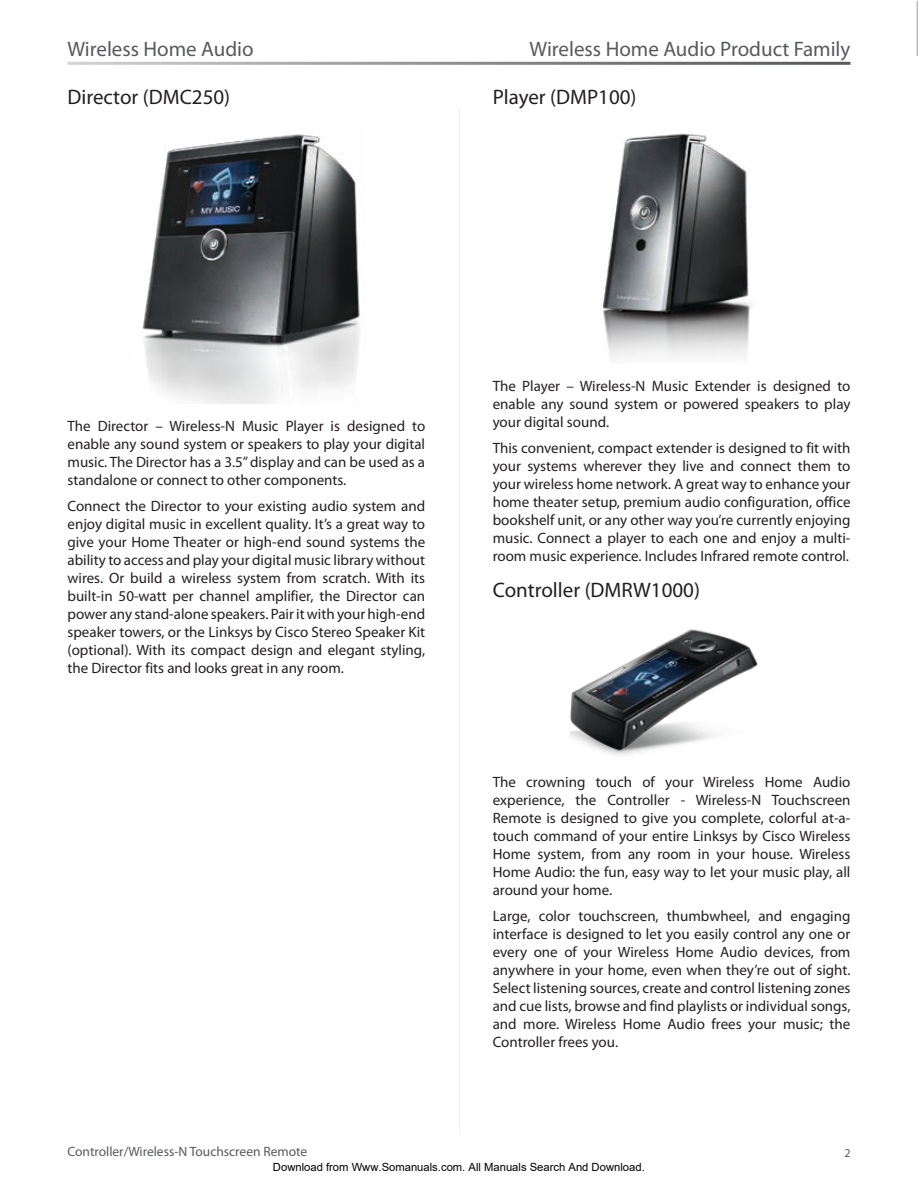
<style>
.page{position:relative;width:918px;height:1188px;background:#fff}
.page>*{position:absolute;margin:0;border:0;box-sizing:border-box;transform-origin:0 0}
.t1{font:21px "Myriad Pro";color:#231f20}
.t2{font:21px "Myriad Pro";color:#58595b}
.t3{font:15px/18px "Myriad Pro";color:#231f20;text-align:justify}
.t4{font:13.5px "Myriad Pro";color:#58595b}
.t5{font:12px "Myriad Pro";color:#58595b}
.t6{font:11.25px "Arial";color:#000}
</style>
<div class="page">
<hr style="left:916px;top:1px;width:2px;height:55px;background:#bcbec0">
<hr style="left:459px;top:108px;width:1px;height:1026px;background:#bcbec0">
<hr style="left:68px;top:62px;width:782px;height:3px;background:#58595b">
<img style="left:142px;top:134px;width:218px;height:269px">
<img style="left:602px;top:133px;width:150px;height:226px">
<img style="left:570px;top:629px;width:188px;height:126px">
<h1 class="t2" style="left:68px;top:36px;width:188px">Wireless Home Audio</h1>
<h1 class="t1" style="left:68px;top:84px;width:164px">Director (DMC250)</h1>
<h1 class="t2" style="left:530px;top:36px;width:322px">Wireless Home Audio Product Family</h1>
<h1 class="t1" style="left:493px;top:84px;width:145px">Player (DMP100)</h1>
<p class="t3" style="left:68px;top:417px;width:359px">The Director – Wireless-N Music Player is designed to enable any sound system or speakers to play your digital music. The Director has a 3.5” display and can be used as a standalone or connect to other components.</p>
<p class="t3" style="left:68px;top:497px;width:359px">Connect the Director to your existing audio system and enjoy digital music in excellent quality. It’s a great way to give your Home Theater or high-end sound systems the ability to access and play your digital music library without wires. Or build a wireless system from scratch. With its built-in 50-watt per channel amplifier, the Director can power any stand-alone speakers. Pair it with your high‑end speaker towers, or the Linksys by Cisco Stereo Speaker Kit (optional). With its compact design and elegant styling, the Director fits and looks great in any room.</p>
<p class="t3" style="left:493px;top:377px;width:359px">The Player – Wireless-N Music Extender is designed to enable any sound system or powered speakers to play your digital sound.</p>
<p class="t3" style="left:493px;top:439px;width:359px">This convenient, compact extender is designed to fit with your systems wherever they live and connect them to your wireless home network. A great way to enhance your home theater setup, premium audio configuration, office bookshelf unit, or any other way you’re currently enjoying music. Connect a player to each one and enjoy a multi&shy;room music experience. Includes Infrared remote control.</p>
<h1 class="t1" style="left:493px;top:577px;width:209px">Controller (DMRW1000)</h1>
<p class="t3" style="left:493px;top:773px;width:359px">The crowning touch of your Wireless Home Audio experience, the Controller - Wireless-N Touchscreen Remote is designed to give you complete, colorful at-a&shy;touch command of your entire Linksys by Cisco Wireless Home system, from any room in your house. Wireless Home Audio: the fun, easy way to let your music play, all around your home.</p>
<p class="t3" style="left:493px;top:907px;width:359px">Large, color touchscreen, thumbwheel, and engaging interface is designed to let you easily control any one or every one of your Wireless Home Audio devices, from anywhere in your home, even when they’re out of sight.<br>Select listening sources, create and control listening zones and cue lists, browse and find playlists or individual songs, and more. Wireless Home Audio frees your music; the Controller frees you.</p>
<p class="t4" style="left:68px;top:1143px;width:241px">Controller/Wireless-N Touchscreen Remote</p>
<p class="t5" style="left:844px;top:1146px;width:8px">2</p>
<p class="t6" style="left:273px;top:1160px;width:373px">Download from Www.Somanuals.com. All Manuals Search And Download.</p>
</div>
